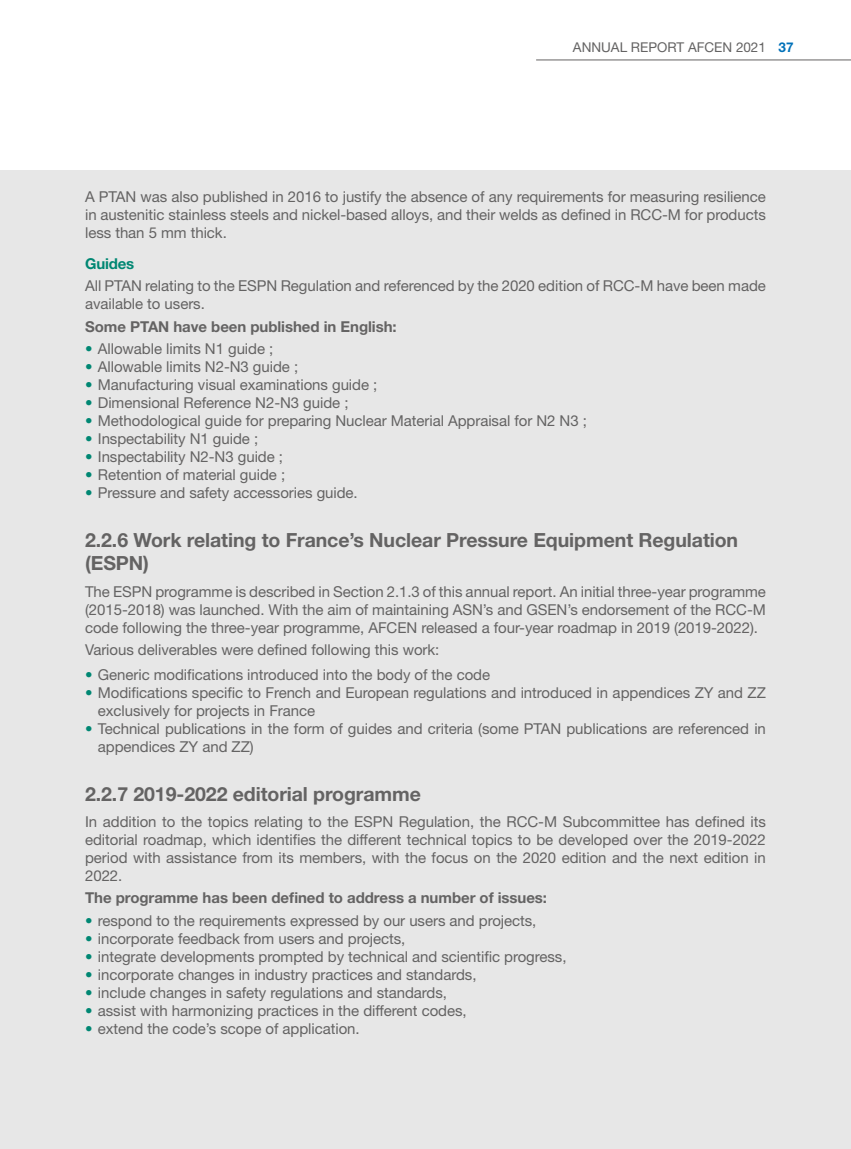
<style>
.page{position:relative;width:851px;height:1149px;background:#fff}
.page>*{position:absolute;margin:0;border:0;box-sizing:border-box;transform-origin:0 0}
.t1{font:700 19.5px/23.4px "Helvetica Neue LT Std";letter-spacing:-.005em;color:#646363}
.t2{font:15px/18px "Helvetica Neue LT Std";letter-spacing:-.005em;color:#646363;text-align:justify}
.t3{font:700 15px "Helvetica Neue LT Std";letter-spacing:-.005em;color:#646363}
.t4{font:700 15px "Helvetica Neue LT Std";letter-spacing:-.01em;color:#008773}
.t5{font:13.5px "Helvetica Neue LT Std";color:#646363}
.s1{font-weight:700;color:#0071b9}
.s2{color:#008773}
</style>
<div class="page">
<hr style="left:536px;top:60px;width:314px;height:1px;background:#646363">
<div style="left:0;top:170px;width:850px;height:978px;background:#e7e7e7"></div>
<p class="t5" style="left:573px;top:39px;width:222px">ANNUAL REPORT AFCEN 2021 <span class="s1">37</span></p>
<p class="t2" style="left:85px;top:188px;width:682px">A PTAN was also published in 2016 to justify the absence of any requirements for measuring resilience in austenitic stainless steels and nickel-based alloys, and their welds as defined in RCC-M for products less than 5 mm thick.</p>
<p class="t4" style="left:85px;top:254px;width:51px">Guides</p>
<p class="t2" style="left:85px;top:277px;width:682px">All PTAN relating to the ESPN Regulation and referenced by the 2020 edition of RCC-M have been made available to users.</p>
<p class="t3" style="left:85px;top:317px;width:313px">Some PTAN have been published in English:</p>
<p class="t2" style="left:85px;top:339px;width:190px"><span class="s2">•</span> Allowable limits N1 guide ;</p>
<p class="t2" style="left:85px;top:357px;width:214px"><span class="s2">•</span> Allowable limits N2-N3 guide ;</p>
<p class="t2" style="left:85px;top:375px;width:294px"><span class="s2">•</span> Manufacturing visual examinations guide ;</p>
<p class="t2" style="left:85px;top:393px;width:265px"><span class="s2">•</span> Dimensional Reference N2-N3 guide ;</p>
<p class="t2" style="left:85px;top:411px;width:503px"><span class="s2">•</span> Methodological guide for preparing Nuclear Material Appraisal for N2 N3 ;</p>
<p class="t2" style="left:85px;top:429px;width:175px"><span class="s2">•</span> Inspectability N1 guide ;</p>
<p class="t2" style="left:85px;top:447px;width:199px"><span class="s2">•</span> Inspectability N2-N3 guide ;</p>
<p class="t2" style="left:85px;top:465px;width:201px"><span class="s2">•</span> Retention of material guide ;</p>
<p class="t2" style="left:85px;top:483px;width:274px"><span class="s2">•</span> Pressure and safety accessories guide.</p>
<h1 class="t1" style="left:85px;top:527px;width:654px">2.2.6 Work relating to France’s Nuclear Pressure Equipment Regulation (ESPN)</h1>
<p class="t2" style="left:85px;top:582px;width:682px">The ESPN programme is described in Section 2.1.3 of this annual report. An initial three-year programme (2015-2018) was launched. With the aim of maintaining ASN’s and GSEN’s endorsement of the RCC-M code following the three-year programme, AFCEN released a four-year roadmap in 2019 (2019-2022).</p>
<p class="t2" style="left:85px;top:640px;width:356px">Various deliverables were defined following this work:</p>
<p class="t2" style="left:85px;top:664px;width:406px"><span class="s2">•</span> Generic modifications introduced into the body of the code</p>
<p class="t2" style="left:98px;top:682px;width:669px;text-indent:-13px"><span class="s2">•</span> Modifications specific to French and European regulations and introduced in appendices ZY and ZZ exclusively for projects in France</p>
<p class="t2" style="left:98px;top:718px;width:669px;text-indent:-13px"><span class="s2">•</span> Technical publications in the form of guides and criteria (some PTAN publications are referenced in appendices ZY and ZZ)</p>
<h1 class="t1" style="left:85px;top:781px;width:337px">2.2.7 2019-2022 editorial programme</h1>
<p class="t2" style="left:85px;top:812px;width:682px">In addition to the topics relating to the ESPN Regulation, the RCC-M Subcommittee has defined its editorial roadmap, which identifies the different technical topics to be developed over the 2019-2022 period with assistance from its members, with the focus on the 2020 edition and the next edition in 2022.</p>
<p class="t3" style="left:85px;top:888px;width:463px">The programme has been defined to address a number of issues:</p>
<p class="t2" style="left:85px;top:910px;width:453px"><span class="s2">•</span> respond to the requirements expressed by our users and projects,</p>
<p class="t2" style="left:85px;top:928px;width:322px"><span class="s2">•</span> incorporate feedback from users and projects,</p>
<p class="t2" style="left:85px;top:946px;width:483px"><span class="s2">•</span> integrate developments prompted by technical and scientific progress,</p>
<p class="t2" style="left:85px;top:964px;width:393px"><span class="s2">•</span> incorporate changes in industry practices and standards,</p>
<p class="t2" style="left:85px;top:982px;width:363px"><span class="s2">•</span> include changes in safety regulations and standards,</p>
<p class="t2" style="left:85px;top:1000px;width:383px"><span class="s2">•</span> assist with harmonizing practices in the different codes,</p>
<p class="t2" style="left:85px;top:1018px;width:276px"><span class="s2">•</span> extend the code’s scope of application.</p>
</div>
